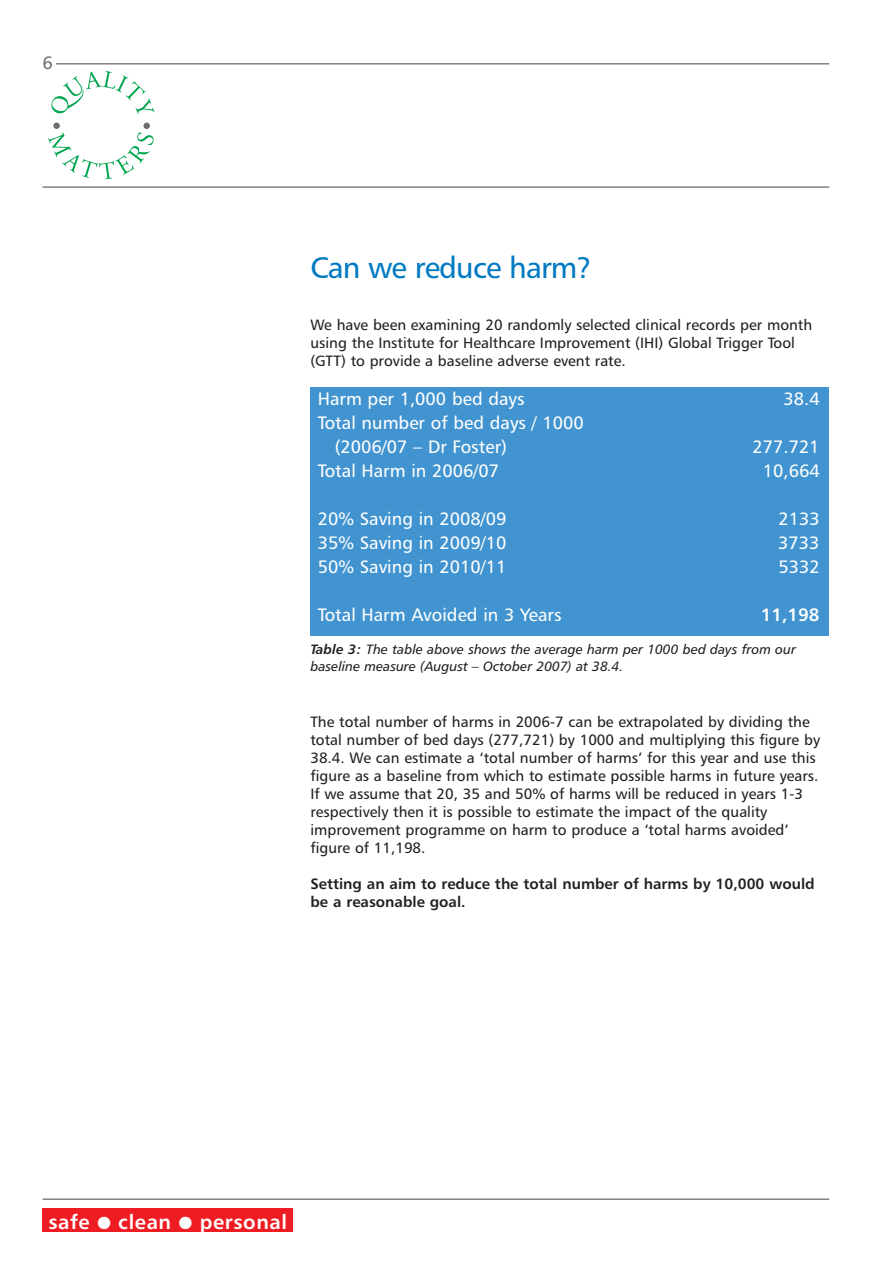
<style>
.page{position:relative;width:893px;height:1263px;background:#fff}
.page>*{position:absolute;margin:0;border:0;box-sizing:border-box;transform-origin:0 0}
.t1{font:30px "Humanist 777 BT Roman B";letter-spacing:-.03em;color:#007ac2}
.t2{font:20.25px "Humanist 777 BT Bold B";letter-spacing:.03em;color:#fff}
.t3{font:18px/24px "Humanist 777 BT Roman B";color:#fff}
.t4{font:18px "Humanist 777 BT Bold B";color:#fff}
.t5{font:18px "Humanist 777 BT Roman B";color:#6c6d70}
.t6{font:15px/18px "Humanist 777 BT Roman B";color:#231f20}
.t7{font:15px/18px "Humanist 777 BT Bold B";color:#231f20}
.t8{font:13.5px/16.5px "Humanist 777 BT Italic B";color:#231f20}
.s1{font-family:"Humanist 777 BT Bold Italic B"}
</style>
<div class="page">
<svg style="left:51px;top:71px;width:104px;height:44px"></svg>
<svg style="left:48px;top:123px;width:106px;height:56px"></svg>
<hr style="left:43px;top:186px;width:786px;height:2px;background:#808285">
<hr style="left:43px;top:63px;width:786px;height:2px;background:#808285">
<hr style="left:43px;top:1198px;width:786px;height:2px;background:#808285">
<div style="left:43px;top:1208px;width:250px;height:24px;background:#ee1d23"></div>
<div style="left:43px;top:56px;width:13px;height:19px;background:#fff"></div>
<div style="left:310px;top:387px;width:519px;height:248px;background:#4194d0"></div>
<p class="t5" style="left:43px;top:56px;width:12px">6</p>
<h1 class="t1" style="left:310px;top:255px;width:283px">Can we reduce harm?</h1>
<p class="t6" style="left:310px;top:317px;width:503px">We have been examining 20 randomly selected clinical records per month using the Institute for Healthcare Improvement (IHI) Global Trigger Tool (GTT) to provide a baseline adverse event rate.</p>
<p class="t3" style="left:318px;top:389px;width:208px">Harm per 1,000 bed days</p>
<p class="t3" style="left:783px;top:389px;width:38px">38.4</p>
<p class="t3" style="left:335px;top:413px;width:251px;text-indent:-17px">Total number of bed days / 1000 (2006/07 – Dr Foster)</p>
<p class="t3" style="left:752px;top:437px;width:69px">277.721</p>
<p class="t3" style="left:318px;top:461px;width:183px">Total Harm in 2006/07</p>
<p class="t3" style="left:763px;top:461px;width:58px">10,664</p>
<p class="t3" style="left:318px;top:509px;width:190px">20% Saving in 2008/09</p>
<p class="t3" style="left:778px;top:509px;width:43px">2133</p>
<p class="t3" style="left:318px;top:533px;width:190px">35% Saving in 2009/10</p>
<p class="t3" style="left:778px;top:533px;width:43px">3733</p>
<p class="t3" style="left:318px;top:557px;width:190px">50% Saving in 2010/11</p>
<p class="t3" style="left:778px;top:557px;width:43px">5332</p>
<p class="t3" style="left:318px;top:605px;width:245px">Total Harm Avoided in 3 Years</p>
<p class="t4" style="left:761px;top:608px;width:60px">11,198</p>
<p class="t8" style="left:310px;top:642px;width:487px"><span class="s1">Table 3:</span> The table above shows the average harm per 1000 bed days from our baseline measure (August – October 2007) at 38.4.</p>
<p class="t6" style="left:310px;top:714px;width:511px">The total number of harms in 2006-7 can be extrapolated by dividing the total number of bed days (277,721) by 1000 and multiplying this figure by 38.4. We can estimate a ‘total number of harms’ for this year and use this figure as a baseline from which to estimate possible harms in future years.<br>If we assume that 20, 35 and 50% of harms will be reduced in years 1-3 respectively then it is possible to estimate the impact of the quality improvement programme on harm to produce a ‘total harms avoided’ figure of 11,198.</p>
<p class="t7" style="left:310px;top:876px;width:506px">Setting an aim to reduce the total number of harms by 10,000 would be a reasonable goal.</p>
<h2 class="t2" style="left:48px;top:1213px;width:240px">safe ● clean ● personal</h2>
</div>
